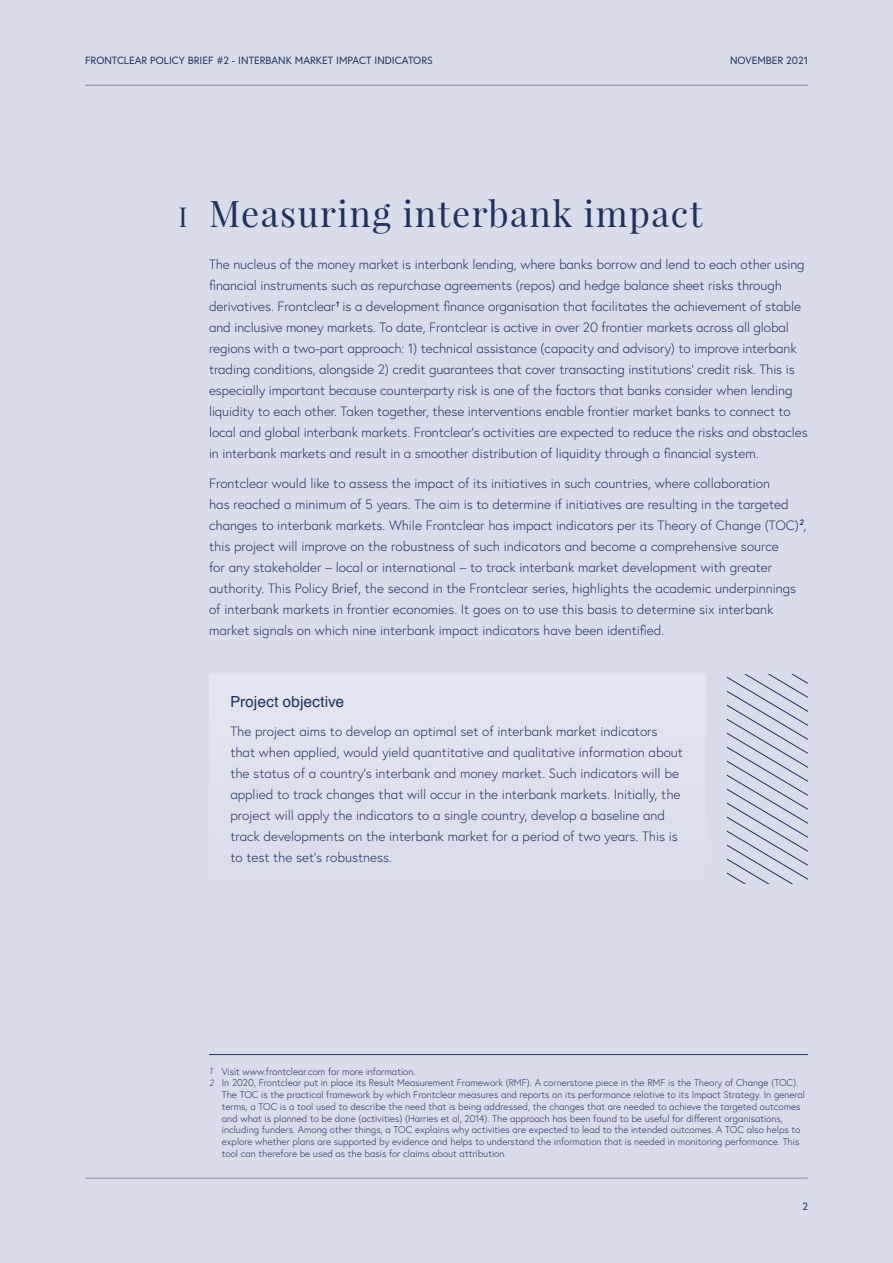
<style>
.page{position:relative;width:893px;height:1263px;background:#d9dceb}
.page>*{position:absolute;margin:0;border:0;box-sizing:border-box;transform-origin:0 0}
.t1{font:36px "Playfair Display";letter-spacing:.04em;color:#20315e}
.t2{font:27px "Playfair Display";color:#20315e}
.t3{font:15px "Europa SB";color:#20315e}
.t4{font:300 13.5px/21px "Europa";color:#20315e}
.t5{font:10.5px "Europa";color:#20315e}
.t6{font:300 9.75px "Europa";color:#20315e}
.s1{font-style:italic;font-size:9px}
</style>
<div class="page">
<div style="left:209px;top:674px;width:496px;height:232px;background:#dee1ed"></div>
<svg style="left:726px;top:674px;width:82px;height:209px"></svg>
<hr style="left:209px;top:1054px;width:599px;height:1px;background:#20315e">
<hr style="left:85px;top:1178px;width:723px;height:1px;background:#8684a3">
<hr style="left:85px;top:85px;width:723px;height:1px;background:#8684a3">
<p class="t5" style="left:85px;top:53px;width:349px">FRONTCLEAR POLICY BRIEF #2 - INTERBANK MARKET IMPACT INDICATORS</p>
<p class="t5" style="left:730px;top:53px;width:79px">NOVEMBER 2021</p>
<h2 class="t2" style="left:179px;top:200px;width:11px">I</h2>
<h1 class="t1" style="left:209px;top:191px;width:495px">Measuring interbank impact</h1>
<p class="t4" style="left:209px;top:254px;width:600px">The nucleus of the money market is interbank lending, where banks borrow and lend to each other using financial instruments such as repurchase agreements (repos) and hedge balance sheet risks through derivatives. Frontclear<sup>1</sup> is a development finance organisation that facilitates the achievement of stable and inclusive money markets. To date, Frontclear is active in over 20 frontier markets across all global regions with a two-part approach: 1) technical assistance (capacity and advisory) to improve interbank trading conditions, alongside 2) credit guarantees that cover transacting institutions’ credit risk. This is especially important because counterparty risk is one of the factors that banks consider when lending liquidity to each other. Taken together, these interventions enable frontier market banks to connect to local and global interbank markets. Frontclear’s activities are expected to reduce the risks and obstacles in interbank markets and result in a smoother distribution of liquidity through a financial system.</p>
<p class="t4" style="left:209px;top:472px;width:599px">Frontclear would like to assess the impact of its initiatives in such countries, where collaboration<br>has reached a minimum of 5 years. The aim is to determine if initiatives are resulting in the targeted changes to interbank markets. While Frontclear has impact indicators per its Theory of Change (TOC)<sup>2</sup>, this project will improve on the robustness of such indicators and become a comprehensive source<br>for any stakeholder – local or international – to track interbank market development with greater authority. This Policy Brief, the second in the Frontclear series, highlights the academic underpinnings of interbank markets in frontier economies. It goes on to use this basis to determine six interbank market signals on which nine interbank impact indicators have been identified.</p>
<p class="t3" style="left:230px;top:692px;width:115px">Project objective</p>
<p class="t4" style="left:230px;top:721px;width:454px">The project aims to develop an optimal set of interbank market indicators that when applied, would yield quantitative and qualitative information about the status of a country’s interbank and money market. Such indicators will be applied to track changes that will occur in the interbank markets. Initially, the project will apply the indicators to a single country, develop a baseline and track developments on the interbank market for a period of two years. This is to test the set’s robustness.</p>
<p class="t6" style="left:209px;top:1065px;width:208px"><span class="s1">1</span> Visit www.frontclear.com for more information.</p>
<p class="t6" style="left:209px;top:1077px;width:591px"><span class="s1">2</span> In 2020, Frontclear put in place its Result Measurement Framework (RMF). A cornerstone piece in the RMF is the Theory of Change (TOC).</p>
<p class="t6" style="left:222px;top:1089px;width:585px">The TOC is the practical framework by which Frontclear measures and reports on its performance relative to its Impact Strategy. In general</p>
<p class="t6" style="left:222px;top:1100px;width:580px">terms, a TOC is a tool used to describe the need that is being addressed, the changes that are needed to achieve the targeted outcomes</p>
<p class="t6" style="left:222px;top:1112px;width:563px">and what is planned to be done (activities) (Harries et al, 2014). The approach has been found to be useful for different organisations,</p>
<p class="t6" style="left:222px;top:1124px;width:580px">including funders. Among other things, a TOC explains why activities are expected to lead to the intended outcomes. A TOC also helps to</p>
<p class="t6" style="left:222px;top:1135px;width:579px">explore whether plans are supported by evidence and helps to understand the information that is needed in monitoring performance. This</p>
<p class="t6" style="left:222px;top:1147px;width:286px">tool can therefore be used as the basis for claims about attribution.</p>
<p class="t5" style="left:802px;top:1199px;width:7px">2</p>
</div>
